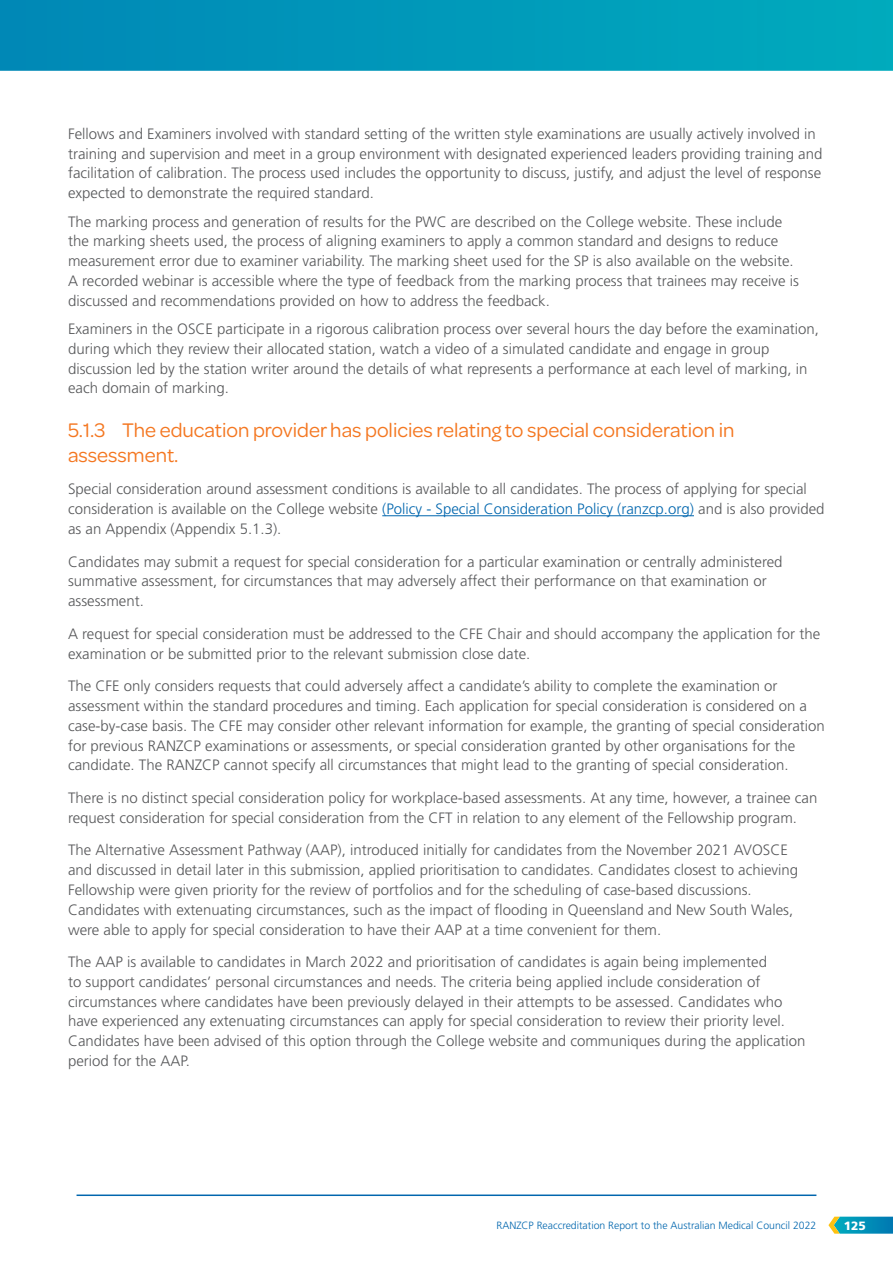
<style>
.page{position:relative;width:893px;height:1263px;background:#fff}
.page>*{position:absolute;margin:0;border:0;box-sizing:border-box;transform-origin:0 0}
.t1{font:21px/25.2px "Omnes";color:#f47721}
.body{font:300 15px/19.8px "Frutiger LT Std";color:#57585a}
.t2{font:900 12px "Frutiger LT Std";color:#fff}
.t3{font:300 10.5px "Frutiger LT Std";color:#0166ae}
.s1{color:#0166ae}
</style>
<div class="page">
<svg style="left:0;top:0;width:893px;height:71px;background:#0099b9"></svg>
<hr style="left:382px;top:515px;width:312px;height:1px;background:#0166ae">
<svg style="left:828px;top:1217px;width:65px;height:17px"></svg>
<hr style="left:77px;top:1194px;width:739px;height:2px;background:#0166ae">
<p class="body" style="left:68px;top:124px;width:756px">Fellows and Examiners involved with standard setting of the written style examinations are usually actively involved in training and supervision and meet in a group environment with designated experienced leaders providing training and facilitation of calibration. The process used includes the opportunity to discuss, justify, and adjust the level of response expected to demonstrate the required standard.</p>
<p class="body" style="left:68px;top:212px;width:732px">The marking process and generation of results for the PWC are described on the College website. These include the marking sheets used, the process of aligning examiners to apply a common standard and designs to reduce measurement error due to examiner variability. The marking sheet used for the SP is also available on the website.<br>A recorded webinar is accessible where the type of feedback from the marking process that trainees may receive is discussed and recommendations provided on how to address the feedback.</p>
<p class="body" style="left:68px;top:319px;width:752px">Examiners in the OSCE participate in a rigorous calibration process over several hours the day before the examination, during which they review their allocated station, watch a video of a simulated candidate and engage in group discussion led by the station writer around the details of what represents a performance at each level of marking, in each domain of marking.</p>
<p class="t1" style="left:68px;top:416px;width:668px">5.1.3 The education provider has policies relating to special consideration in assessment.</p>
<p class="body" style="left:68px;top:480px;width:758px">Special consideration around assessment conditions is available to all candidates. The process of applying for special consideration is available on the College website <span class="s1">(Policy - Special Consideration Policy (ranzcp.org)</span> and is also provided as an Appendix (Appendix 5. 1.3).</p>
<p class="body" style="left:68px;top:552px;width:716px">Candidates may submit a request for special consideration for a particular examination or centrally administered summative assessment, for circumstances that may adversely affect their performance on that examination or assessment.</p>
<p class="body" style="left:68px;top:624px;width:754px">A request for special consideration must be addressed to the CFE Chair and should accompany the application for the examination or be submitted prior to the relevant submission close date.</p>
<p class="body" style="left:68px;top:676px;width:758px">The CFE only considers requests that could adversely affect a candidate’s ability to complete the examination or assessment within the standard procedures and timing. Each application for special consideration is considered on a case-by-case basis. The CFE may consider other relevant information for example, the granting of special consideration for previous RANZCP examinations or assessments, or special consideration granted by other organisations for the candidate. The RANZCP cannot specify all circumstances that might lead to the granting of special consideration.</p>
<p class="body" style="left:68px;top:788px;width:751px">There is no distinct special consideration policy for workplace-based assessments. At any time, however, a trainee can request consideration for special consideration from the CFT in relation to any element of the Fellowship program.</p>
<p class="body" style="left:68px;top:840px;width:732px">The Alternative Assessment Pathway (AAP), introduced initially for candidates from the November 2021 AVOSCE and discussed in detail later in this submission, applied prioritisation to candidates. Candidates closest to achieving Fellowship were given priority for the review of portfolios and for the scheduling of case-based discussions.<br>Candidates with extenuating circumstances, such as the impact of flooding in Queensland and New South Wales, were able to apply for special consideration to have their AAP at a time convenient for them.</p>
<p class="body" style="left:68px;top:952px;width:739px">The AAP is available to candidates in March 2022 and prioritisation of candidates is again being implemented<br>to support candidates’ personal circumstances and needs. The criteria being applied include consideration of circumstances where candidates have been previously delayed in their attempts to be assessed. Candidates who have experienced any extenuating circumstances can apply for special consideration to review their priority level.<br>Candidates have been advised of this option through the College website and communiques during the application period for the AAP.</p>
<p class="t3" style="left:496px;top:1219px;width:321px">RANZCP Reaccreditation Report to the Australian Medical Council 2022</p>
<p class="t2" style="left:844px;top:1218px;width:24px">125</p>
</div>
